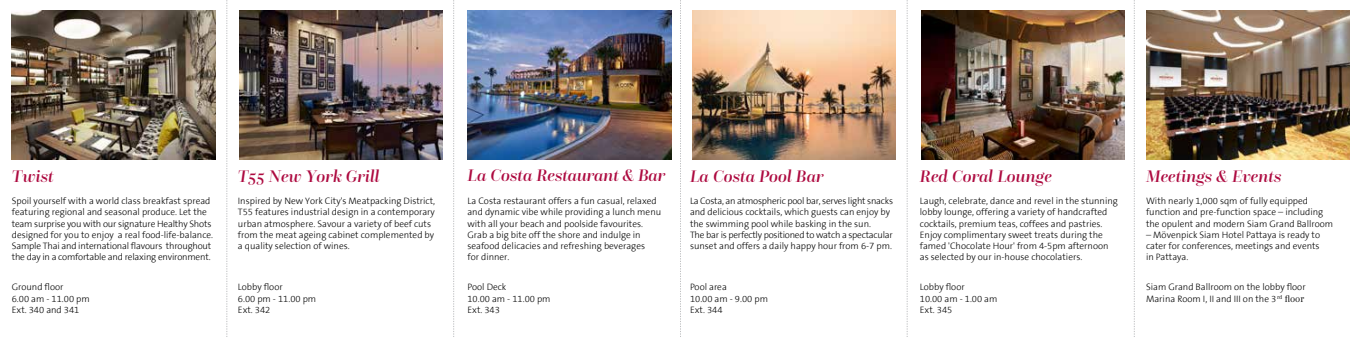
<style>
.page{position:relative;width:1361px;height:337px;background:#fff}
.page>*{position:absolute;margin:0;border:0;box-sizing:border-box;transform-origin:0 0}
.t1{font:italic 500 17.5px "Questa Grande";color:#ad0a40}
.t2{font:300 9.38px/11.2px "The Sans B3";color:#000}
.t3{font:300 9.38px/11.2px "The Sans B3";letter-spacing:-.02em;color:#000}
.s1{font-family:"Compatil Text LT Pro";font-weight:400}
</style>
<div class="page">
<img style="left:1146px;top:11px;width:203px;height:148px">
<img style="left:12px;top:11px;width:203px;height:148px">
<img style="left:692px;top:11px;width:203px;height:148px">
<img style="left:239px;top:11px;width:203px;height:148px">
<img style="left:921px;top:11px;width:203px;height:148px">
<img style="left:467px;top:11px;width:204px;height:148px">
<svg style="left:227px;top:0;width:1px;height:337px"></svg>
<svg style="left:453px;top:0;width:1px;height:337px"></svg>
<svg style="left:680px;top:0;width:1px;height:337px"></svg>
<svg style="left:907px;top:0;width:1px;height:337px"></svg>
<svg style="left:1134px;top:0;width:1px;height:337px"></svg>
<h1 class="t1" style="left:12px;top:165px;width:43px">Twist</h1>
<p class="t3" style="left:12px;top:196px;width:203px">Spoil yourself with a world class breakfast spread featuring regional and seasonal produce. Let the team surprise you with our signature Healthy Shots designed for you to enjoy a real food-life-balance.<br>Sample Thai and international flavours throughout the day in a comfortable and relaxing environment.</p>
<p class="t2" style="left:12px;top:282px;width:79px">Ground floor<br>6.00 am - 11.00 pm<br>Ext. 340 and 341</p>
<h1 class="t1" style="left:238px;top:165px;width:143px">T55 New York Grill</h1>
<p class="t2" style="left:238px;top:196px;width:199px">Inspired by New York City's Meatpacking District, T55 features industrial design in a contemporary urban atmosphere. Savour a variety of beef cuts from the meat ageing cabinet complemented by a quality selection of wines.</p>
<p class="t2" style="left:238px;top:282px;width:80px">Lobby floor<br>6.00 pm - 11.00 pm<br>Ext. 342</p>
<h1 class="t1" style="left:467px;top:164px;width:199px">La Costa Restaurant &amp; Bar</h1>
<p class="t2" style="left:467px;top:196px;width:195px">La Costa restaurant offers a fun casual, relaxed and dynamic vibe while providing a lunch menu with all your beach and poolside favourites.<br>Grab a big bite off the shore and indulge in seafood delicacies and refreshing beverages<br>for dinner.</p>
<p class="t2" style="left:467px;top:282px;width:85px">Pool Deck<br>10.00 am - 11.00 pm<br>Ext. 343</p>
<h1 class="t1" style="left:690px;top:165px;width:135px">La Costa Pool Bar</h1>
<p class="t2" style="left:690px;top:196px;width:205px">La Costa, an atmospheric pool bar, serves light snacks and delicious cocktails, which guests can enjoy by the swimming pool while basking in the sun.<br>The bar is perfectly positioned to watch a spectacular sunset and offers a daily happy hour from 6-7 pm.</p>
<p class="t2" style="left:690px;top:282px;width:79px">Pool area<br>10.00 am - 9.00 pm<br>Ext. 344</p>
<h1 class="t1" style="left:920px;top:165px;width:134px">Red Coral Lounge</h1>
<p class="t2" style="left:920px;top:196px;width:200px">Laugh, celebrate, dance and revel in the stunning lobby lounge, offering a variety of handcrafted cocktails, premium teas, coffees and pastries.<br>Enjoy complimentary sweet treats during the famed 'Chocolate Hour' from 4-5pm afternoon as selected by our in-house chocolatiers.</p>
<p class="t2" style="left:920px;top:282px;width:79px">Lobby floor<br>10.00 am - 1.00 am<br>Ext. 345</p>
<h1 class="t1" style="left:1146px;top:165px;width:137px">Meetings &amp; Events</h1>
<p class="t2" style="left:1146px;top:196px;width:189px">With nearly 1,000 sqm of fully equipped function and pre-function space – including the opulent and modern Siam Grand Ballroom</p>
<p class="t2" style="left:1146px;top:230px;width:176px;text-align:justify">– Mövenpick Siam Hotel Pattaya is ready to cater for conferences, meetings and events in Pattaya.</p>
<p class="t2" style="left:1146px;top:282px;width:161px">Siam Grand Ballroom on the lobby floor<br>Marina Room I, II and III on the 3<sup>rd</sup> <span class="s1">floor</span></p>
</div>
